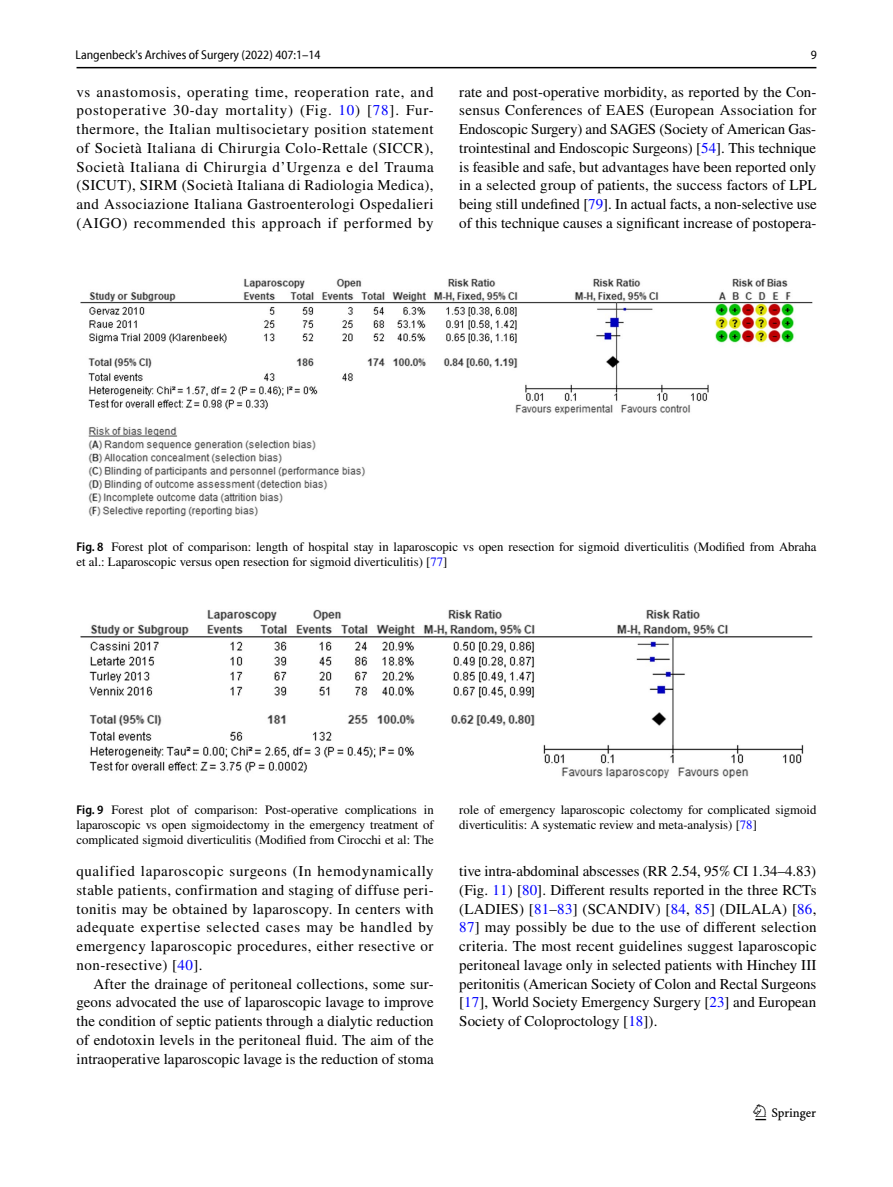
<style>
.page{position:relative;width:893px;height:1187px;background:#fff}
.page>*{position:absolute;margin:0;border:0;box-sizing:border-box;transform-origin:0 0}
.t1{font:22.5px "Springnew Regular 3";color:#000}
.t2{font:15px/18.8px "STIX";letter-spacing:.005em;color:#000;text-align:justify}
.t3{font:12.75px/15px "STIX";color:#000}
.t4{font:semi-condensed 12.75px "Myriad Pro Unic";color:#000}
.s1{color:#00f}
.s2{font-family:"Myriad Pro";font-weight:600;font-stretch:semi-condensed}
</style>
<div class="page">
<hr style="left:77px;top:67px;width:739px;height:1px;background:#000">
<img style="left:81px;top:279px;width:731px;height:237px">
<img style="left:81px;top:609px;width:731px;height:170px">
<p class="t4" style="left:76px;top:50px;width:247px">Langenbeck's Archives of Surgery (2022) 407:1–14</p>
<p class="t4" style="left:811px;top:50px;width:8px">9</p>
<p class="t2" style="left:77px;top:83px;width:359px">vs anastomosis, operating time, reoperation rate, and postoperative 30-day mortality) (Fig. <span class="s1">10</span>) [<span class="s1">78</span>]. Fur&shy;thermore, the Italian multisocietary position statement of Società Italiana di Chirurgia Colo-Rettale (SICCR), Società Italiana di Chirurgia d’Urgenza e del Trauma (SICUT), SIRM (Società Italiana di Radiologia Medica), and Associazione Italiana Gastroenterologi Ospedalieri (AIGO) recommended this approach if performed by</p>
<p class="t2" style="left:459px;top:83px;width:359px">rate and post-operative morbidity, as reported by the Con&shy;sensus Conferences of EAES (European Association for Endoscopic Surgery) and SAGES (Society of American Gas&shy;trointestinal and Endoscopic Surgeons) [<span class="s1">54</span>]. This technique is feasible and safe, but advantages have been reported only in a selected group of patients, the success factors of LPL being still undefined [<span class="s1">79</span>]. In actual facts, a non-selective use of this technique causes a significant increase of postopera-</p>
<p class="t3" style="left:77px;top:540px;width:741px"><span class="s2">Fig. 8</span> Forest plot of comparison: length of hospital stay in laparoscopic vs open resection for sigmoid diverticulitis (Modified from Abraha et al.: Laparoscopic versus open resection for sigmoid diverticulitis) [<span class="s1">77</span>]</p>
<p class="t3" style="left:77px;top:803px;width:359px;text-align:justify"><span class="s2">Fig. 9</span> Forest plot of comparison: Post-operative complications in laparoscopic vs open sigmoidectomy in the emergency treatment of complicated sigmoid diverticulitis (Modified from Cirocchi et al: The</p>
<p class="t3" style="left:459px;top:803px;width:359px">role of emergency laparoscopic colectomy for complicated sigmoid diverticulitis: A systematic review and meta-analysis) [<span class="s1">78</span>]</p>
<p class="t2" style="left:77px;top:862px;width:359px">qualified laparoscopic surgeons (In hemodynamically stable patients, confirmation and staging of diffuse peri&shy;tonitis may be obtained by laparoscopy. In centers with adequate expertise selected cases may be handled by emergency laparoscopic procedures, either resective or non-resective) [<span class="s1">40</span>].</p>
<p class="t2" style="left:77px;top:975px;width:359px;text-indent:17px">After the drainage of peritoneal collections, some sur&shy;geons advocated the use of laparoscopic lavage to improve the condition of septic patients through a dialytic reduction of endotoxin levels in the peritoneal fluid. The aim of the intraoperative laparoscopic lavage is the reduction of stoma</p>
<p class="t2" style="left:459px;top:862px;width:359px">tive intra-abdominal abscesses (RR 2.54, 95% CI 1.34–4.83) (Fig. <span class="s1">11</span>) [<span class="s1">80</span>]. Different results reported in the three RCTs (LADIES) [<span class="s1">81</span>–<span class="s1">83</span>] (SCANDIV) [<span class="s1">84</span>, <span class="s1">85</span>] (DILALA) [<span class="s1">86</span>, <span class="s1">87</span>] may possibly be due to the use of different selection criteria. The most recent guidelines suggest laparoscopic peritoneal lavage only in selected patients with Hinchey III peritonitis (American Society of Colon and Rectal Surgeons [<span class="s1">17</span>], World Society Emergency Surgery [<span class="s1">23</span>] and European Society of Coloproctology [<span class="s1">18</span>]).</p>
<h1 class="t1" style="left:755px;top:1104px;width:62px">1 3</h1>
</div>
